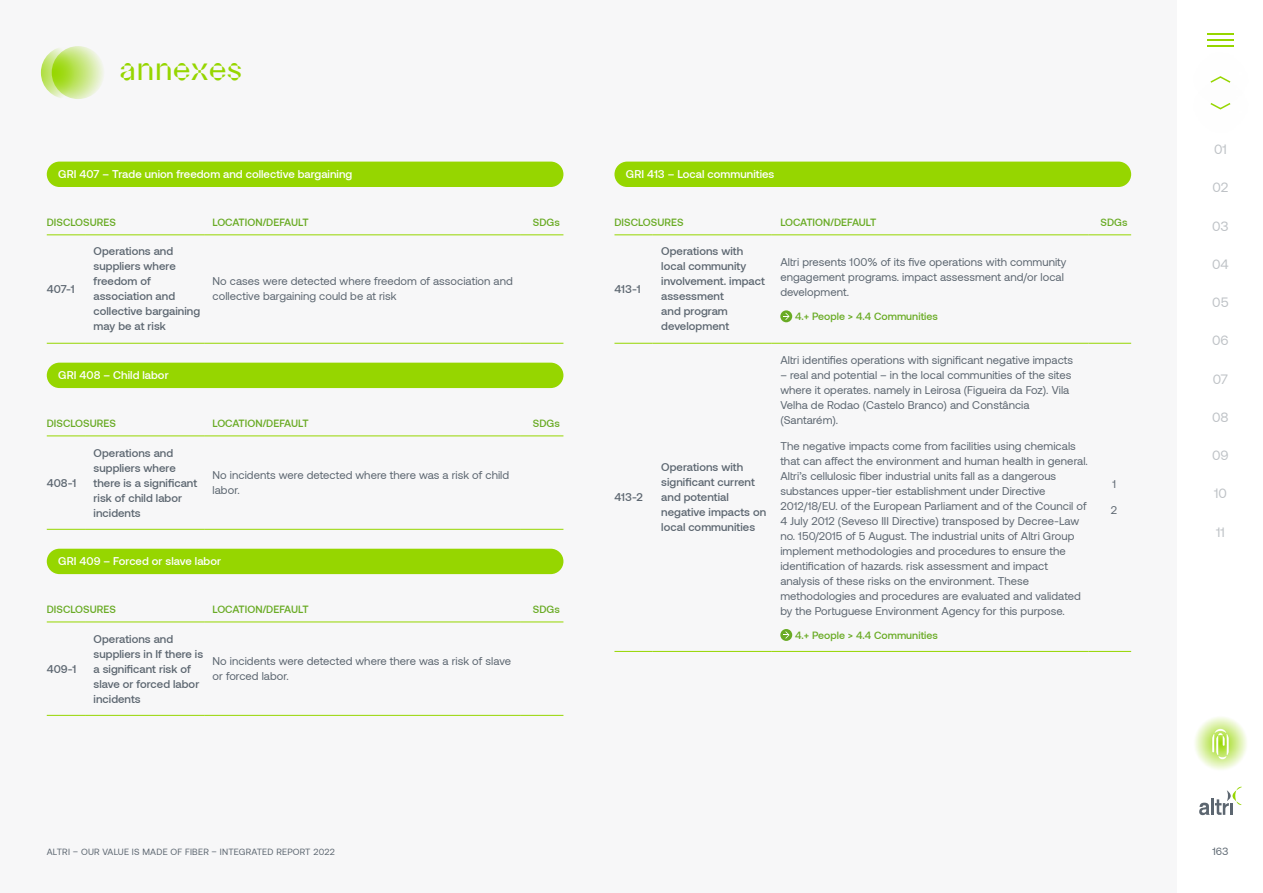
<style>
.page{position:relative;width:1263px;height:893px;background:#f7f7f8}
.page>*{position:absolute;margin:0;border:0;box-sizing:border-box;transform-origin:0 0}
.t1{font:33px "Parabole";color:#96d600}
.t2{font:13.5px "Aeonik";color:#bec2c6}
.TAB-Texto-No_Grid{font:11.25px/15px "Aeonik";letter-spacing:.005em;color:#5c6670}
.TAB-Texto-No_Grid-2{font:500 11.25px/15px "Aeonik";letter-spacing:.005em;color:#5c6670}
.TAB-Texto-No_Grid-3{font:500 11.25px "Aeonik";letter-spacing:.005em;color:#fff}
.Tab-TítuloEsq{font:500 10.5px "Aeonik";letter-spacing:.005em;color:#69ab24}
.TAB-_Hyper{font:500 10.5px "Aeonik";letter-spacing:.005em;color:#69ab24}
.t3{font:10.5px "Aeonik";color:#5c6670}
.t4{font:9px "Aeonik";letter-spacing:.025em;color:#5c6670}
</style>
<div class="page">
<svg style="left:41px;top:46px;width:53px;height:53px"></svg>
<svg style="left:52px;top:46px;width:53px;height:53px;background:#c8e680"></svg>
<div style="left:47px;top:162px;width:516px;height:25px;background:#96d600;border-radius:13px"></div>
<hr style="left:47px;top:235px;width:38px;height:1px;background:#96d600">
<hr style="left:85px;top:235px;width:119px;height:1px;background:#96d600">
<hr style="left:204px;top:235px;width:317px;height:1px;background:#96d600">
<hr style="left:521px;top:235px;width:42px;height:1px;background:#96d600">
<hr style="left:521px;top:343px;width:42px;height:1px;background:#96d600">
<hr style="left:47px;top:343px;width:38px;height:1px;background:#96d600">
<hr style="left:85px;top:343px;width:119px;height:1px;background:#96d600">
<hr style="left:204px;top:343px;width:317px;height:1px;background:#96d600">
<div style="left:47px;top:363px;width:516px;height:25px;background:#96d600;border-radius:13px"></div>
<hr style="left:47px;top:436px;width:38px;height:1px;background:#96d600">
<hr style="left:85px;top:436px;width:119px;height:1px;background:#96d600">
<hr style="left:204px;top:436px;width:317px;height:1px;background:#96d600">
<hr style="left:521px;top:436px;width:42px;height:1px;background:#96d600">
<hr style="left:521px;top:529px;width:42px;height:1px;background:#96d600">
<hr style="left:47px;top:529px;width:38px;height:1px;background:#96d600">
<hr style="left:85px;top:529px;width:119px;height:1px;background:#96d600">
<hr style="left:204px;top:529px;width:317px;height:1px;background:#96d600">
<div style="left:47px;top:549px;width:516px;height:25px;background:#96d600;border-radius:13px"></div>
<hr style="left:47px;top:622px;width:38px;height:1px;background:#96d600">
<hr style="left:85px;top:622px;width:119px;height:1px;background:#96d600">
<hr style="left:204px;top:622px;width:317px;height:1px;background:#96d600">
<hr style="left:521px;top:622px;width:42px;height:1px;background:#96d600">
<hr style="left:521px;top:715px;width:42px;height:1px;background:#96d600">
<hr style="left:47px;top:715px;width:38px;height:1px;background:#96d600">
<hr style="left:85px;top:715px;width:119px;height:1px;background:#96d600">
<hr style="left:204px;top:715px;width:317px;height:1px;background:#96d600">
<div style="left:614px;top:162px;width:517px;height:25px;background:#96d600;border-radius:13px"></div>
<hr style="left:614px;top:235px;width:39px;height:1px;background:#96d600">
<hr style="left:653px;top:235px;width:119px;height:1px;background:#96d600">
<hr style="left:772px;top:235px;width:317px;height:1px;background:#96d600">
<hr style="left:1089px;top:235px;width:42px;height:1px;background:#96d600">
<hr style="left:1089px;top:651px;width:42px;height:1px;background:#96d600">
<hr style="left:614px;top:343px;width:39px;height:1px;background:#96d600">
<hr style="left:653px;top:343px;width:119px;height:1px;background:#96d600">
<hr style="left:772px;top:343px;width:317px;height:1px;background:#96d600">
<hr style="left:1089px;top:343px;width:42px;height:1px;background:#96d600">
<hr style="left:614px;top:651px;width:39px;height:1px;background:#96d600">
<hr style="left:653px;top:651px;width:119px;height:1px;background:#96d600">
<hr style="left:772px;top:651px;width:317px;height:1px;background:#96d600">
<svg style="left:780px;top:310px;width:12px;height:12px"></svg>
<svg style="left:783px;top:313px;width:6px;height:7px"></svg>
<svg style="left:780px;top:629px;width:12px;height:12px"></svg>
<svg style="left:783px;top:631px;width:6px;height:8px"></svg>
<div style="left:1178px;top:0;width:85px;height:893px;background:#fff"></div>
<hr style="left:1211px;top:799px;width:3px;height:16px;background:#5c6670">
<svg style="left:1199px;top:803px;width:10px;height:12px"></svg>
<svg style="left:1215px;top:787px;width:27px;height:28px"></svg>
<hr style="left:1207px;top:39px;width:27px;height:2px;background:#96d600">
<hr style="left:1207px;top:33px;width:27px;height:2px;background:#96d600">
<svg style="left:1210px;top:103px;width:21px;height:7px"></svg>
<img style="left:1192px;top:716px;width:56px;height:56px;border-radius:28px">
<svg style="left:1212px;top:729px;width:17px;height:30px"></svg>
<h1 class="t1" style="left:119px;top:50px;width:125px">annexes</h1>
<p class="TAB-Texto-No_Grid-3" style="left:58px;top:168px;width:296px">GRI 407 – Trade union freedom and collective bargaining</p>
<p class="Tab-TítuloEsq" style="left:47px;top:217px;width:71px">DISCLOSURES</p>
<p class="Tab-TítuloEsq" style="left:213px;top:217px;width:98px">LOCATION/DEFAULT</p>
<p class="Tab-TítuloEsq" style="left:533px;top:217px;width:29px">SDGs</p>
<p class="TAB-Texto-No_Grid-2" style="left:47px;top:282px;width:29px">407-1</p>
<p class="TAB-Texto-No_Grid-2" style="left:94px;top:244px;width:108px">Operations and suppliers where freedom of association and collective bargaining may be at risk</p>
<p class="TAB-Texto-No_Grid" style="left:213px;top:274px;width:302px">No cases were detected where freedom of association and collective bargaining could be at risk</p>
<p class="TAB-Texto-No_Grid-3" style="left:58px;top:369px;width:112px">GRI 408 – Child labor</p>
<p class="Tab-TítuloEsq" style="left:47px;top:418px;width:71px">DISCLOSURES</p>
<p class="Tab-TítuloEsq" style="left:213px;top:418px;width:98px">LOCATION/DEFAULT</p>
<p class="Tab-TítuloEsq" style="left:533px;top:418px;width:29px">SDGs</p>
<p class="TAB-Texto-No_Grid-2" style="left:47px;top:475px;width:31px">408-1</p>
<p class="TAB-Texto-No_Grid-2" style="left:94px;top:445px;width:105px">Operations and suppliers where there is a significant risk of child labor incidents</p>
<p class="TAB-Texto-No_Grid" style="left:213px;top:468px;width:298px">No incidents were detected where there was a risk of child labor.</p>
<p class="TAB-Texto-No_Grid-3" style="left:58px;top:555px;width:164px">GRI 409 – Forced or slave labor</p>
<p class="Tab-TítuloEsq" style="left:47px;top:604px;width:71px">DISCLOSURES</p>
<p class="Tab-TítuloEsq" style="left:213px;top:604px;width:98px">LOCATION/DEFAULT</p>
<p class="Tab-TítuloEsq" style="left:533px;top:604px;width:29px">SDGs</p>
<p class="TAB-Texto-No_Grid-2" style="left:47px;top:661px;width:31px">409-1</p>
<p class="TAB-Texto-No_Grid-2" style="left:94px;top:631px;width:111px">Operations and suppliers in If there is a significant risk of slave or forced labor incidents</p>
<p class="TAB-Texto-No_Grid" style="left:213px;top:654px;width:300px">No incidents were detected where there was a risk of slave or forced labor.</p>
<p class="TAB-Texto-No_Grid-3" style="left:626px;top:168px;width:150px">GRI 413 – Local communities</p>
<p class="Tab-TítuloEsq" style="left:614px;top:217px;width:71px">DISCLOSURES</p>
<p class="Tab-TítuloEsq" style="left:780px;top:217px;width:98px">LOCATION/DEFAULT</p>
<p class="Tab-TítuloEsq" style="left:1101px;top:217px;width:29px">SDGs</p>
<p class="TAB-Texto-No_Grid-2" style="left:614px;top:282px;width:28px">413-1</p>
<p class="TAB-Texto-No_Grid-2" style="left:614px;top:490px;width:30px">413-2</p>
<p class="TAB-Texto-No_Grid-2" style="left:661px;top:244px;width:105px">Operations with local community involvement. impact assessment<br>and program development</p>
<p class="TAB-Texto-No_Grid" style="left:780px;top:255px;width:288px">Altri presents 100% of its five operations with community engagement programs. impact assessment and/or local development.</p>
<p class="TAB-_Hyper" style="left:795px;top:310px;width:144px">4.+ People &gt; 4.4 Communities</p>
<p class="TAB-Texto-No_Grid-2" style="left:661px;top:460px;width:106px">Operations with significant current and potential negative impacts on local communities</p>
<p class="TAB-Texto-No_Grid" style="left:780px;top:352px;width:294px">Altri identifies operations with significant negative impacts</p>
<p class="TAB-Texto-No_Grid" style="left:780px;top:367px;width:293px">– real and potential – in the local communities of the sites where it operates. namely in Leirosa (Figueira da Foz). Vila Velha de Rodao (Castelo Branco) and Constância (Santarém).</p>
<p class="TAB-Texto-No_Grid" style="left:780px;top:438px;width:309px">The negative impacts come from facilities using chemicals that can affect the environment and human health in general.<br>Altri’s cellulosic fiber industrial units fall as a dangerous substances upper-tier establishment under Directive 2012/18/EU. of the European Parliament and of the Council of 4 July 2012 (Seveso III Directive) transposed by Decree-Law no. 150/2015 of 5 August. The industrial units of Altri Group implement methodologies and procedures to ensure the identification of hazards. risk assessment and impact analysis of these risks on the environment. These methodologies and procedures are evaluated and validated by the Portuguese Environment Agency for this purpose.</p>
<p class="TAB-_Hyper" style="left:795px;top:629px;width:144px">4.+ People &gt; 4.4 Communities</p>
<p class="TAB-Texto-No_Grid" style="left:1112px;top:477px;width:5px">1</p>
<p class="TAB-Texto-No_Grid" style="left:1111px;top:503px;width:8px">2</p>
<p class="t4" style="left:47px;top:847px;width:290px">ALTRI – OUR VALUE IS MADE OF FIBER – INTEGRATED REPORT 2022</p>
<p class="t2" style="left:1214px;top:142px;width:14px">01</p>
<p class="t2" style="left:1212px;top:180px;width:18px">02</p>
<p class="t2" style="left:1212px;top:218px;width:18px">03</p>
<p class="t2" style="left:1212px;top:257px;width:18px">04</p>
<p class="t2" style="left:1212px;top:295px;width:18px">05</p>
<p class="t2" style="left:1212px;top:333px;width:18px">06</p>
<p class="t2" style="left:1213px;top:372px;width:17px">07</p>
<p class="t2" style="left:1212px;top:410px;width:18px">08</p>
<p class="t2" style="left:1212px;top:448px;width:18px">09</p>
<p class="t2" style="left:1214px;top:486px;width:14px">10</p>
<p class="t2" style="left:1216px;top:525px;width:10px">11</p>
<p class="t3" style="left:1212px;top:845px;width:18px">163</p>
</div>
